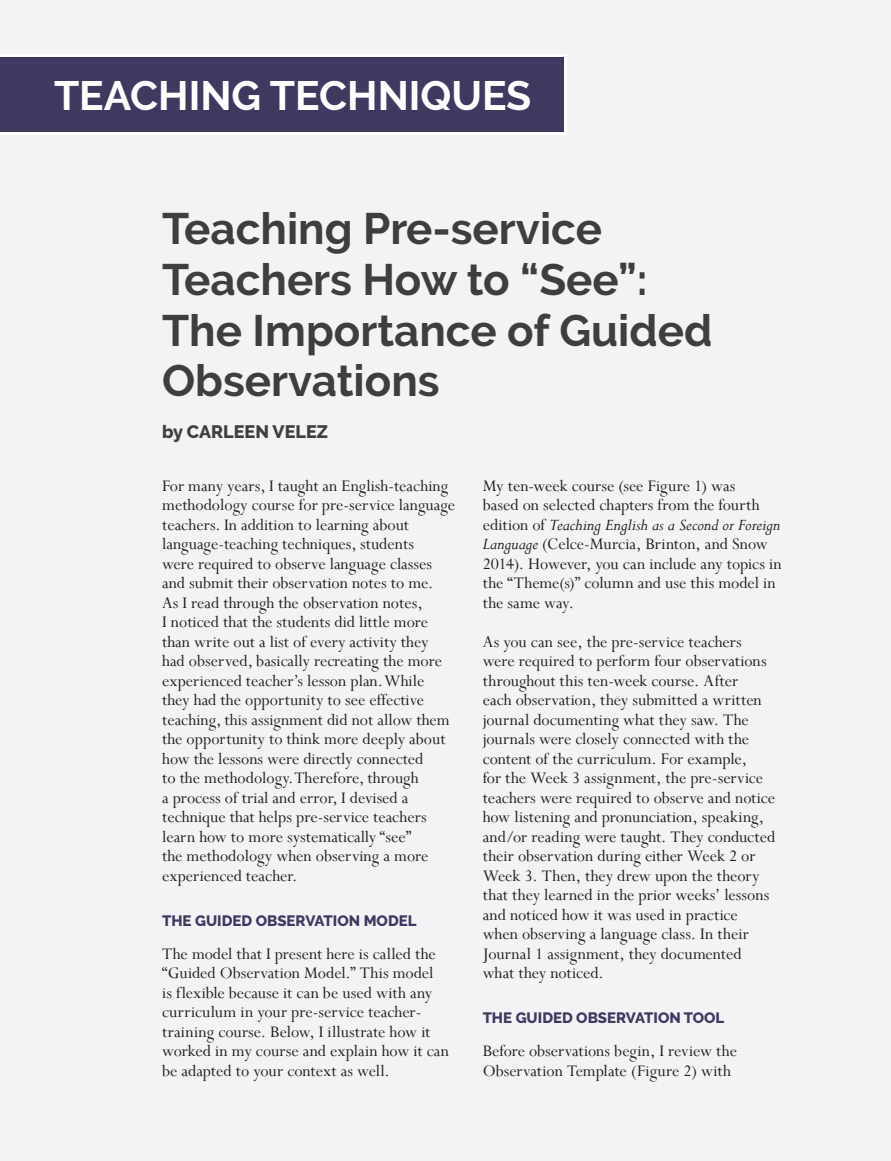
<style>
.page{position:relative;width:891px;height:1161px;background:#f2f3f4}
.page>*{position:absolute;margin:0;border:0;box-sizing:border-box;transform-origin:0 0}
.t1{font:700 43.95px/50.8px "Raleway";color:#3e3e3f}
.t2{font:700 40.95px "Raleway";color:#fff}
.Body{font:18px/19.5px "Perpetua";color:#231f20}
.Section_Start__Autho{font:800 18px "Raleway";color:#3e3e3f}
.t3{font:800 15px "Raleway";color:#3e395f}
.s1{font-style:italic}
</style>
<div class="page">
<svg style="left:0;top:54px;width:567px;height:81px;background:#4d486b"></svg>
<h1 class="t2" style="left:54px;top:72px;width:479px">TEACHING TECHNIQUES</h1>
<h1 class="t1" style="left:162px;top:203px;width:552px">Teaching Pre-service<br>Teachers How to “See”:<br>The Importance of Guided<br>Observations</h1>
<p class="Section_Start__Autho" style="left:162px;top:422px;width:167px">by CARLEEN VELEZ</p>
<p class="Body" style="left:162px;top:475px;width:295px">For many years, I taught an English-teaching methodology course for pre-service language teachers. In addition to learning about language-teaching techniques, students<br>were required to observe language classes and submit their observation notes to me.<br>As I read through the observation notes,<br>I noticed that the students did little more than write out a list of every activity they had observed, basically recreating the more experienced teacher’s lesson plan. While they had the opportunity to see effective teaching, this assignment did not allow them the opportunity to think more deeply about how the lessons were directly connected<br>to the methodology. Therefore, through<br>a process of trial and error, I devised a technique that helps pre-service teachers learn how to more systematically “see”<br>the methodology when observing a more experienced teacher.</p>
<h2 class="t3" style="left:162px;top:912px;width:256px">THE GUIDED OBSERVATION MODEL</h2>
<p class="Body" style="left:162px;top:943px;width:289px">The model that I present here is called the “Guided Observation Model.” This model<br>is flexible because it can be used with any curriculum in your pre-service teacher&shy;training course. Below, I illustrate how it worked in my course and explain how it can be adapted to your context as well.</p>
<p class="Body" style="left:483px;top:475px;width:301px">My ten-week course (see Figure 1) was<br>based on selected chapters from the fourth edition of <span class="s1">Teaching English as a Second or Foreign Language</span> (Celce-Murcia, Brinton, and Snow 2014). However, you can include any topics in the “Theme(s)” column and use this model in the same way.</p>
<p class="Body" style="left:483px;top:631px;width:294px">As you can see, the pre-service teachers were required to perform four observations throughout this ten-week course. After<br>each observation, they submitted a written journal documenting what they saw. The journals were closely connected with the content of the curriculum. For example,<br>for the Week 3 assignment, the pre-service teachers were required to observe and notice how listening and pronunciation, speaking, and/or reading were taught. They conducted their observation during either Week 2 or Week 3. Then, they drew upon the theory that they learned in the prior weeks’ lessons and noticed how it was used in practice when observing a language class. In their Journal 1 assignment, they documented what they noticed.</p>
<h2 class="t3" style="left:483px;top:1009px;width:243px">THE GUIDED OBSERVATION TOOL</h2>
<p class="Body" style="left:483px;top:1041px;width:256px">Before observations begin, I review the<br>Observation Template (Figure 2) with</p>
</div>
